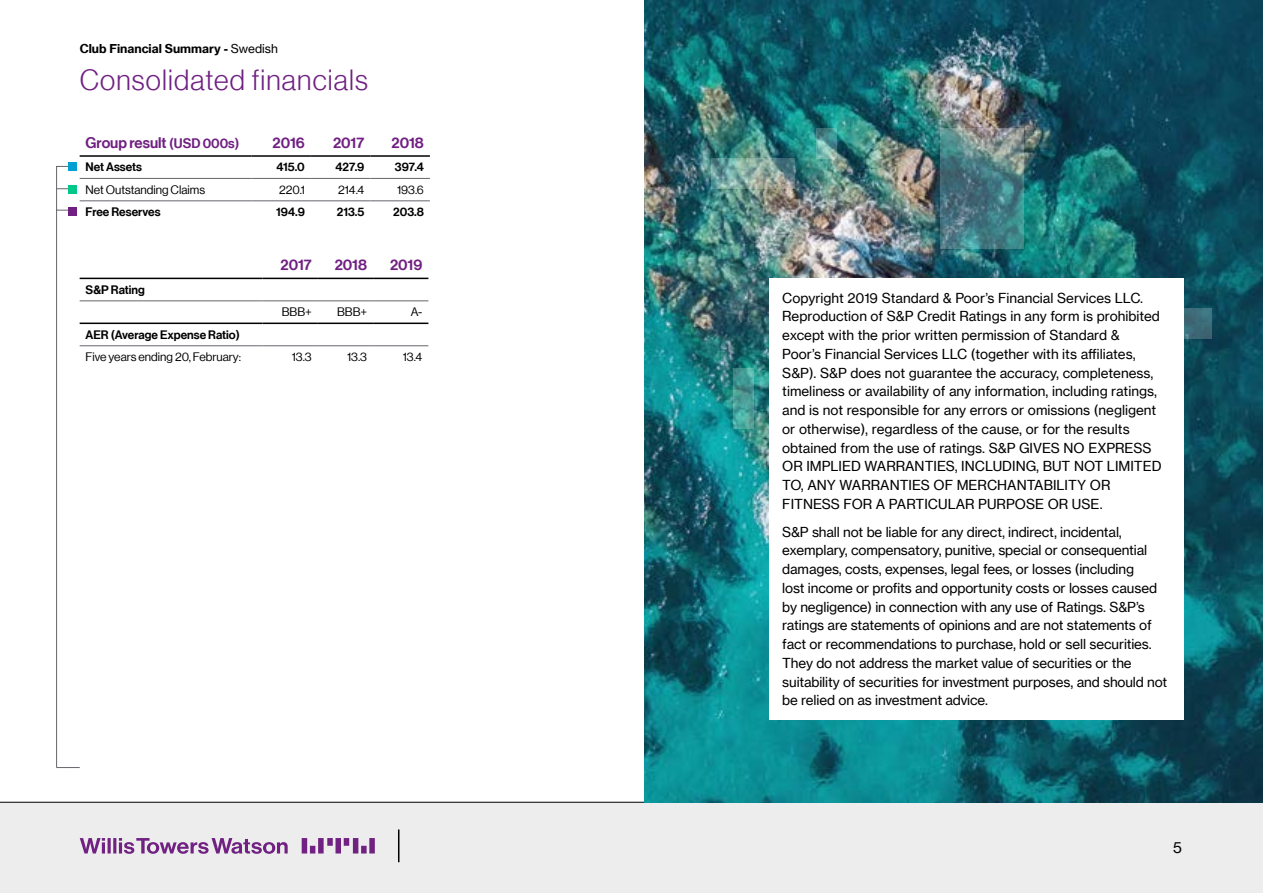
<style>
.page{position:relative;width:1263px;height:893px;background:#fff}
.page>*{position:absolute;margin:0;border:0;box-sizing:border-box;transform-origin:0 0}
.t1{font:28.5px "N Haas Grotesk DS Pro 45 Lt";letter-spacing:.04em;color:#702082}
.t2{font:15px "N Haas Grotesk DS Pro 65 Md";color:#702082}
.t3{font:15px "N Haas Grotesk TX Pro 55 Rg";color:#000}
.t4{font:13.5px/18.8px "N Haas Grotesk TX Pro 55 Rg";letter-spacing:-.01em;color:#000}
.t5{font:12px "N Haas Grotesk DS Pro 65 Md";color:#000}
.t6{font:12px "N Haas Grotesk DS Pro 55 Rg";color:#000}
.t7{font:12px "N Haas Grotesk TX Pro 75 Bd";color:#000}
.s1{font-family:"N Haas Grotesk TX Pro 55 Rg"}
.s2{font-size:13.5px}
</style>
<div class="page">
<div style="left:0;top:802px;width:1263px;height:91px;background:#ecedec"></div>
<hr style="left:0;top:802px;width:1263px;height:1px;background:#000">
<hr style="left:398px;top:829px;width:1px;height:33px;background:#000">
<svg style="left:80px;top:838px;width:295px;height:16px"></svg>
<svg style="left:56px;top:767px;width:24px;height:1px"></svg>
<hr style="left:80px;top:178px;width:171px;height:1px;background:#63666a">
<hr style="left:251px;top:178px;width:60px;height:1px;background:#63666a">
<hr style="left:311px;top:178px;width:59px;height:1px;background:#63666a">
<hr style="left:370px;top:178px;width:60px;height:1px;background:#63666a">
<hr style="left:80px;top:201px;width:171px;height:1px;background:#63666a">
<hr style="left:251px;top:201px;width:60px;height:1px;background:#63666a">
<hr style="left:311px;top:201px;width:59px;height:1px;background:#63666a">
<hr style="left:370px;top:201px;width:60px;height:1px;background:#63666a">
<hr style="left:80px;top:155px;width:171px;height:2px;background:#000">
<hr style="left:251px;top:155px;width:60px;height:2px;background:#000">
<hr style="left:311px;top:155px;width:59px;height:2px;background:#000">
<hr style="left:370px;top:155px;width:60px;height:2px;background:#000">
<hr style="left:80px;top:301px;width:183px;height:1px;background:#63666a">
<hr style="left:263px;top:301px;width:55px;height:1px;background:#63666a">
<hr style="left:318px;top:301px;width:55px;height:1px;background:#63666a">
<hr style="left:373px;top:301px;width:55px;height:1px;background:#63666a">
<hr style="left:80px;top:345px;width:183px;height:1px;background:#63666a">
<hr style="left:263px;top:345px;width:55px;height:1px;background:#63666a">
<hr style="left:318px;top:345px;width:55px;height:1px;background:#63666a">
<hr style="left:373px;top:345px;width:55px;height:1px;background:#63666a">
<hr style="left:80px;top:278px;width:183px;height:1px;background:#000">
<hr style="left:263px;top:278px;width:55px;height:1px;background:#000">
<hr style="left:318px;top:278px;width:55px;height:1px;background:#000">
<hr style="left:373px;top:278px;width:55px;height:1px;background:#000">
<hr style="left:80px;top:323px;width:183px;height:1px;background:#000">
<hr style="left:263px;top:323px;width:55px;height:1px;background:#000">
<hr style="left:318px;top:323px;width:55px;height:1px;background:#000">
<hr style="left:373px;top:323px;width:55px;height:1px;background:#000">
<img style="left:645px;top:0;width:618px;height:802px">
<svg style="left:712px;top:158px;width:83px;height:30px;background:#7ea19c"></svg>
<svg style="left:733px;top:369px;width:20px;height:60px"></svg>
<svg style="left:816px;top:128px;width:21px;height:30px"></svg>
<svg style="left:941px;top:128px;width:83px;height:120px;background:#558187"></svg>
<svg style="left:1183px;top:309px;width:28px;height:30px"></svg>
<div style="left:56px;top:166px;width:17px;height:44px;border:1px solid #63666a"></div>
<div style="left:69px;top:185px;width:8px;height:9px;background:#00c889"></div>
<div style="left:69px;top:208px;width:8px;height:8px;background:#702082"></div>
<div style="left:69px;top:163px;width:8px;height:8px;background:#00a0d2"></div>
<hr style="left:56px;top:210px;width:1px;height:557px;background:#63666a">
<div style="left:769px;top:279px;width:414px;height:441px;background:#fff"></div>
<p class="t7" style="left:80px;top:41px;width:200px">Club Financial Summary - <span class="s1">Swedish</span></p>
<h1 class="t1" style="left:80px;top:64px;width:290px">Consolidated financials</h1>
<p class="t2" style="left:86px;top:135px;width:155px">Group result <span class="s2">(USD 000s)</span></p>
<p class="t2" style="left:272px;top:135px;width:34px">2016</p>
<p class="t2" style="left:333px;top:135px;width:33px">2017</p>
<p class="t2" style="left:392px;top:135px;width:34px">2018</p>
<p class="t5" style="left:86px;top:160px;width:58px">Net Assets</p>
<p class="t5" style="left:276px;top:160px;width:30px">415.0</p>
<p class="t5" style="left:336px;top:160px;width:30px">427.9</p>
<p class="t5" style="left:395px;top:160px;width:30px">397.4</p>
<p class="t6" style="left:86px;top:183px;width:121px">Net Outstanding Claims</p>
<p class="t6" style="left:279px;top:183px;width:27px">220.1</p>
<p class="t6" style="left:338px;top:183px;width:28px">214.4</p>
<p class="t6" style="left:397px;top:183px;width:28px">193.6</p>
<p class="t5" style="left:86px;top:205px;width:76px">Free Reserves</p>
<p class="t5" style="left:276px;top:205px;width:30px">194.9</p>
<p class="t5" style="left:337px;top:205px;width:29px">213.5</p>
<p class="t5" style="left:393px;top:205px;width:32px">203.8</p>
<p class="t5" style="left:86px;top:282px;width:61px">S&amp;P Rating</p>
<p class="t2" style="left:280px;top:256px;width:33px">2017</p>
<p class="t2" style="left:335px;top:256px;width:34px">2018</p>
<p class="t2" style="left:390px;top:256px;width:34px">2019</p>
<p class="t6" style="left:282px;top:305px;width:31px">BBB+</p>
<p class="t6" style="left:337px;top:305px;width:31px">BBB+</p>
<p class="t6" style="left:411px;top:305px;width:13px">A-</p>
<p class="t5" style="left:86px;top:327px;width:156px">AER (Average Expense Ratio)</p>
<p class="t6" style="left:86px;top:350px;width:157px">Five years ending 20, February:</p>
<p class="t6" style="left:292px;top:350px;width:22px">13.3</p>
<p class="t6" style="left:347px;top:350px;width:22px">13.3</p>
<p class="t6" style="left:403px;top:350px;width:21px">13.4</p>
<p class="t4" style="left:782px;top:288px;width:381px">Copyright 2019 Standard &amp; Poor’s Financial Services LLC.<br>Reproduction of S&amp;P Credit Ratings in any form is prohibited except with the prior written permission of Standard &amp; Poor’s Financial Services LLC (together with its affiliates, S&amp;P). S&amp;P does not guarantee the accuracy, completeness, timeliness or availability of any information, including ratings, and is not responsible for any errors or omissions (negligent or otherwise), regardless of the cause, or for the results obtained from the use of ratings. S&amp;P GIVES NO EXPRESS OR IMPLIED WARRANTIES, INCLUDING, BUT NOT LIMITED TO, ANY WARRANTIES OF MERCHANTABILITY OR FITNESS FOR A PARTICULAR PURPOSE OR USE.</p>
<p class="t4" style="left:782px;top:522px;width:386px">S&amp;P shall not be liable for any direct, indirect, incidental, exemplary, compensatory, punitive, special or consequential damages, costs, expenses, legal fees, or losses (including<br>lost income or profits and opportunity costs or losses caused by negligence) in connection with any use of Ratings. S&amp;P’s ratings are statements of opinions and are not statements of fact or recommendations to purchase, hold or sell securities.<br>They do not address the market value of securities or the suitability of securities for investment purposes, and should not be relied on as investment advice.</p>
<p class="t3" style="left:1173px;top:839px;width:10px">5</p>
</div>
